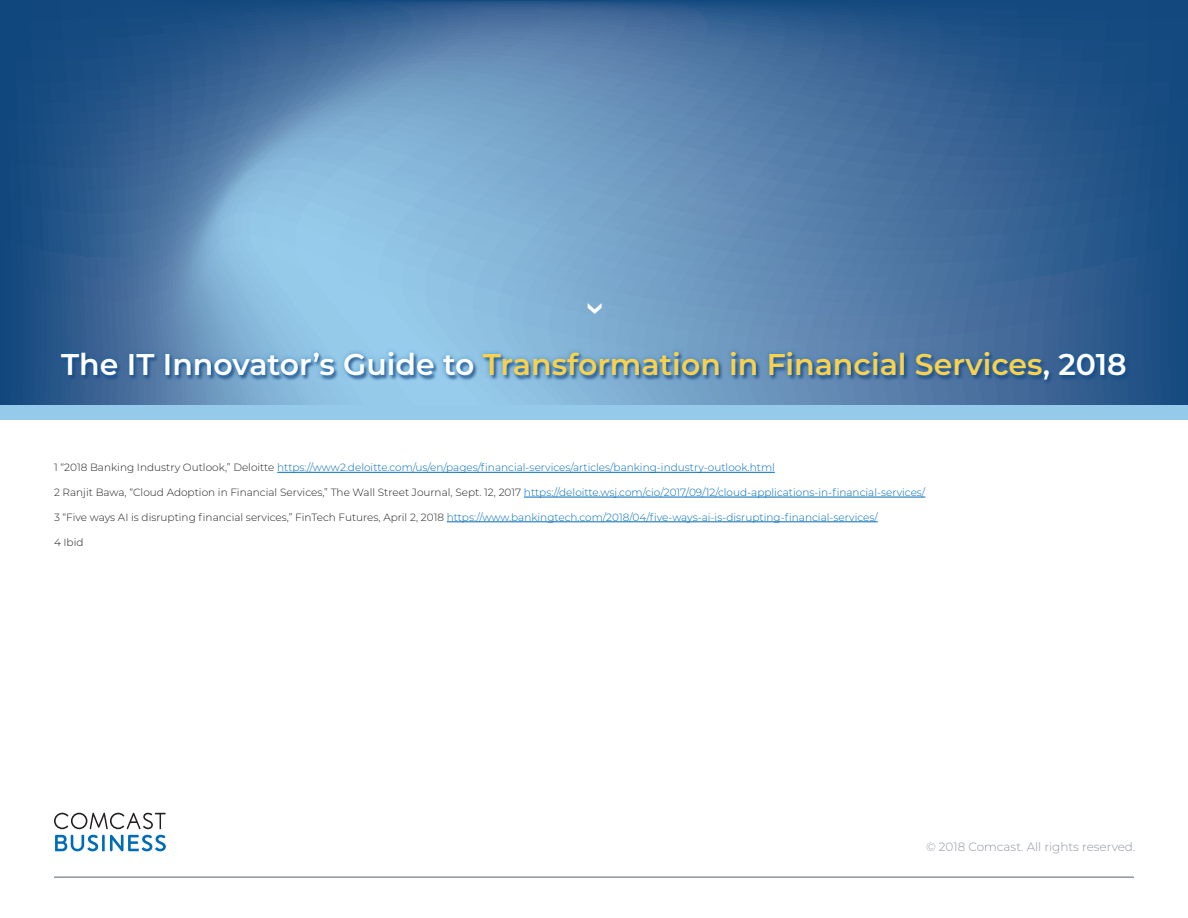
<style>
.page{position:relative;width:1188px;height:918px;background:#fff}
.page>*{position:absolute;margin:0;border:0;box-sizing:border-box;transform-origin:0 0}
.t1{font:700 39px "Proxima Nova";color:#fff}
.t2{font:600 30px "Montserrat";color:#fad14d}
._2_Footer_headline{font:300 12px "Montserrat";color:#8f959d}
.Footnotes{font:300 10.5px "Montserrat";color:#006cb7}
.Footnotes-2{font:300 10.5px "Montserrat";color:#231f20}
.s1{color:#fff}
.s2{color:#231f20}
</style>
<div class="page">
<svg style="left:0;top:0;width:1188px;height:405px;background:#4f7da9"></svg>
<div style="left:0;top:405px;width:1188px;height:14px;background:#95caea"></div>
<hr style="left:54px;top:876px;width:1080px;height:2px;background:#8f959d">
<svg style="left:54px;top:813px;width:112px;height:16px"></svg>
<svg style="left:55px;top:835px;width:111px;height:16px"></svg>
<hr style="left:277px;top:472px;width:498px;height:1px;background:#006cb7">
<hr style="left:524px;top:497px;width:401px;height:1px;background:#006cb7">
<hr style="left:447px;top:522px;width:431px;height:1px;background:#006cb7">
<div style="left:56px;top:347px;width:1075px;height:38px;background:#006cb7;opacity:.47"></div>
<p class="t1" style="left:618px;top:302px;width:15px;rotate:90deg">›</p>
<p class="t2" style="left:61px;top:343px;width:1067px"><span class="s1">The IT Innovator’s Guide to</span> Transformation in Financial Services<span class="s1">, 2018</span></p>
<p class="Footnotes" style="left:54px;top:460px;width:722px"><span class="s2">1 “2018 Banking Industry Outlook,” Deloitte</span> https://www2.deloitte.com/us/en/pages/financial-services/articles/banking-industry-outlook.html</p>
<p class="Footnotes" style="left:54px;top:485px;width:873px"><span class="s2">2 Ranjit Bawa, “Cloud Adoption in Financial Services,” The Wall Street Journal, Sept. 12, 2017</span> https://deloitte.wsj.com/cio/2017/09/12/cloud-applications-in-financial-services/</p>
<p class="Footnotes" style="left:54px;top:510px;width:825px"><span class="s2">3 “Five ways AI is disrupting financial services,” FinTech Futures, April 2, 2018</span> https://www.bankingtech.com/2018/04/five-ways-ai-is-disrupting-financial-services/</p>
<p class="Footnotes-2" style="left:54px;top:535px;width:31px">4 Ibid</p>
<p class="_2_Footer_headline" style="left:926px;top:839px;width:211px">© 2018 Comcast. All rights reserved.</p>
</div>
